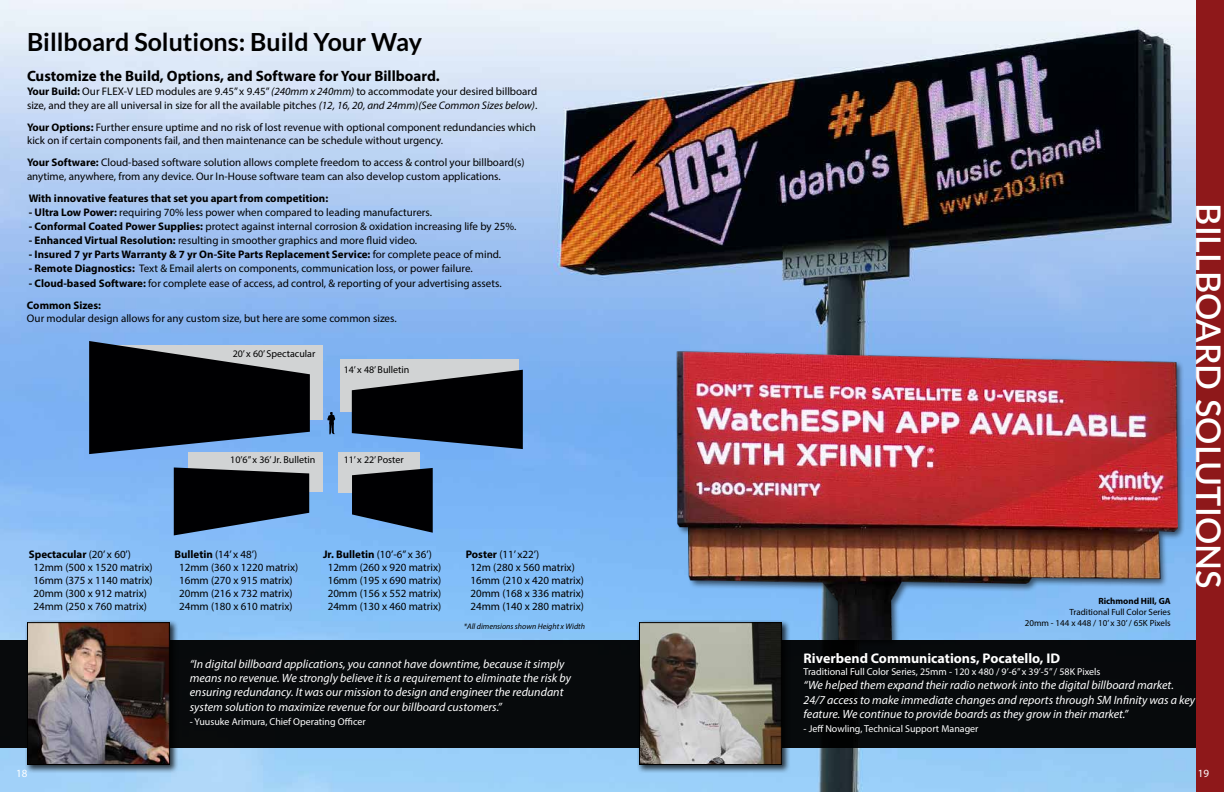
<style>
.page{position:relative;width:1224px;height:792px;background:#fff}
.page>*{position:absolute;margin:0;border:0;box-sizing:border-box;transform-origin:0 0}
.t1{font:600 34px "Lato";color:#fff}
.t2{font:700 25px "Lato";color:#000}
.t3{font:700 15px "Myriad Pro";color:#000}
.t4{font:700 14px "Myriad Pro";color:#fff}
.t5{font:italic 12px/14.4px "Myriad Pro";color:#fff}
.t6{font:11px/13.2px "Myriad Pro";color:#000}
.t7{font:700 11px "Myriad Pro";color:#000}
.t8{font:11px "Myriad Pro";color:#fff}
.t9{font:10px "Myriad Pro";color:#fff}
.t10{font:10px "Myriad Pro";color:#000}
.t11{font:9px/10.8px "Myriad Pro";color:#000;text-align:right}
.t12{font:700 9px "Myriad Pro";color:#000}
.t13{font:italic 8px "Myriad Pro";color:#000}
.s1{font-weight:700}
.s2{font-style:italic}
.s3{font-weight:400}
</style>
<div class="page">
<img style="left:0;top:0;width:1196px;height:792px">
<img style="left:655px;top:338px;width:541px;height:301px">
<div style="left:0;top:640px;width:1224px;height:108px;background:#070a0c"></div>
<div style="left:25px;top:620px;width:153px;height:154px;background:#000;opacity:.75"></div>
<img style="left:29px;top:624px;width:139px;height:139px">
<div style="left:27px;top:622px;width:143px;height:143px;border:1px solid #000"></div>
<div style="left:637px;top:620px;width:153px;height:154px;background:#000;opacity:.75"></div>
<img style="left:641px;top:624px;width:139px;height:139px">
<div style="left:639px;top:622px;width:143px;height:143px;border:1px solid #000"></div>
<div style="left:340px;top:359px;width:178px;height:53px;background:#d1d3d4"></div>
<div style="left:99px;top:345px;width:223px;height:75px;background:#d1d3d4"></div>
<svg style="left:327px;top:412px;width:8px;height:22px"></svg>
<svg style="left:89px;top:341px;width:221px;height:113px;background:#272e38"></svg>
<svg style="left:352px;top:370px;width:171px;height:79px;background:#262c35"></svg>
<div style="left:189px;top:452px;width:134px;height:39px;background:#d1d3d4"></div>
<svg style="left:174px;top:467px;width:135px;height:68px;background:#1f2834"></svg>
<div style="left:338px;top:452px;width:82px;height:41px;background:#d1d3d4"></div>
<svg style="left:352px;top:468px;width:81px;height:65px;background:#1d2631"></svg>
<div style="left:1196px;top:0;width:28px;height:792px;background:#8e181a"></div>
<h2 class="t2" style="left:27px;top:28px;width:397px">Billboard Solutions: Build Your Way</h2>
<h3 class="t3" style="left:27px;top:66px;width:414px">Customize the Build, Options, and Software for Your Billboard.</h3>
<p class="t6" style="left:27px;top:84px;width:512px;line-height:14px"><span class="s1">Your Build:</span> Our FLEX-V LED modules are 9.45” x 9.45” <span class="s2">(240mm x 240mm)</span> to accommodate your desired billboard size, and they are all universal in size for all the available pitches <span class="s2">(12, 16, 20, and 24mm)(See Common Sizes below)</span>.</p>
<p class="t6" style="left:27px;top:121px;width:510px"><span class="s1">Your Options:</span> Further ensure uptime and no risk of lost revenue with optional component redundancies which kick on if certain components fail, and then maintenance can be schedule without urgency.</p>
<p class="t6" style="left:27px;top:156px;width:499px"><span class="s1">Your Software:</span> Cloud-based software solution allows complete freedom to access &amp; control your billboard(s) anytime, anywhere, from any device. Our In-House software team can also develop custom applications.</p>
<p class="t7" style="left:29px;top:191px;width:301px">With innovative features that set you apart from competition:</p>
<p class="t6" style="left:29px;top:206px;width:405px"><span class="s1">- Ultra Low Power:</span> requiring 70% less power when compared to leading manufacturers.</p>
<p class="t6" style="left:29px;top:220px;width:489px"><span class="s1">- Conformal Coated Power Supplies:</span> protect against internal corrosion &amp; oxidation increasing life by 25%.</p>
<p class="t6" style="left:29px;top:234px;width:390px"><span class="s1">- Enhanced Virtual Resolution:</span> resulting in smoother graphics and more fluid video.</p>
<p class="t7" style="left:29px;top:247px;width:474px">- Insured 7 yr Parts Warranty &amp; 7 yr On-Site Parts Replacement Service: <span class="s3">for complete peace of mind.</span></p>
<p class="t6" style="left:29px;top:262px;width:445px"><span class="s1">- Remote Diagnostics:</span> Text &amp; Email alerts on components, communication loss, or power failure.</p>
<p class="t6" style="left:27px;top:271px;width:476px;line-height:22.7px"><span class="s1">- Cloud-based Software:</span> for complete ease of access, ad control, &amp; reporting of your advertising assets.<br><span class="s1">Common Sizes:</span></p>
<p class="t6" style="left:27px;top:312px;width:371px">Our modular design allows for any custom size, but here are some common sizes.</p>
<p class="t10" style="left:233px;top:348px;width:84px">20’ x 60’ Spectacular</p>
<p class="t10" style="left:344px;top:364px;width:67px">14’ x 48’ Bulletin</p>
<p class="t10" style="left:230px;top:454px;width:87px">10’6” x 36’ Jr. Bulletin</p>
<p class="t10" style="left:344px;top:454px;width:61px">11’ x 22’ Poster</p>
<p class="t6" style="left:33px;top:547px;width:121px;text-indent:-5px"><span class="s1">Spectacular</span> (20’ x 60’)<br>12mm (500 x 1520 matrix)<br>16mm (375 x 1140 matrix)<br>20mm (300 x 912 matrix)<br>24mm (250 x 760 matrix)</p>
<p class="t6" style="left:179px;top:547px;width:121px;text-indent:-5px"><span class="s1">Bulletin</span> (14’ x 48’)<br>12mm (360 x 1220 matrix)<br>16mm (270 x 915 matrix)<br>20mm (216 x 732 matrix)<br>24mm (180 x 610 matrix)</p>
<p class="t6" style="left:328px;top:547px;width:115px;text-indent:-5px"><span class="s1">Jr. Bulletin</span> (10’-6” x 36’)<br>12mm (260 x 920 matrix)<br>16mm (195 x 690 matrix)<br>20mm (156 x 552 matrix)<br>24mm (130 x 460 matrix)</p>
<p class="t6" style="left:471px;top:547px;width:115px;text-indent:-5px"><span class="s1">Poster</span> (11’ x22’)<br>12m (280 x 560 matrix)<br>16mm (210 x 420 matrix)<br>20mm (168 x 336 matrix)<br>24mm (140 x 280 matrix)</p>
<p class="t13" style="left:464px;top:621px;width:123px">*All dimensions shown Height x Width</p>
<p class="t5" style="left:190px;top:656px;width:383px">“In digital billboard applications, you cannot have downtime, because it simply means no revenue. We strongly believe it is a requirement to eliminate the risk by ensuring redundancy. It was our mission to design and engineer the redundant system solution to maximize revenue for our billboard customers.”</p>
<p class="t9" style="left:190px;top:716px;width:177px">- Yuusuke Arimura, Chief Operating Officer</p>
<p class="t12" style="left:1098px;top:595px;width:74px">Richmond Hill, GA</p>
<p class="t11" style="left:1025px;top:607px;width:147px">Traditional Full Color Series<br>20mm - 144 x 448 / 10’ x 30’ / 65K Pixels</p>
<h1 class="t1" style="left:1233px;top:203px;width:387px;rotate:90deg">BILLBOARD SOLUTIONS</h1>
<p class="t4" style="left:804px;top:649px;width:258px">Riverbend Communications, Pocatello, ID</p>
<p class="t9" style="left:804px;top:665px;width:299px">Traditional Full Color Series, 25mm - 120 x 480 / 9’-6” x 39’-5” / 58K Pixels</p>
<p class="t5" style="left:804px;top:678px;width:393px">“We helped them expand their radio network into the digital billboard market.<br>24/7 access to make immediate changes and reports through SM Infinity was a key feature. We continue to provide boards as they grow in their market.”</p>
<p class="t9" style="left:804px;top:723px;width:177px">- Jeff Nowling, Technical Support Manager</p>
<p class="t8" style="left:16px;top:766px;width:13px">18</p>
<p class="t8" style="left:1198px;top:766px;width:13px">19</p>
</div>
